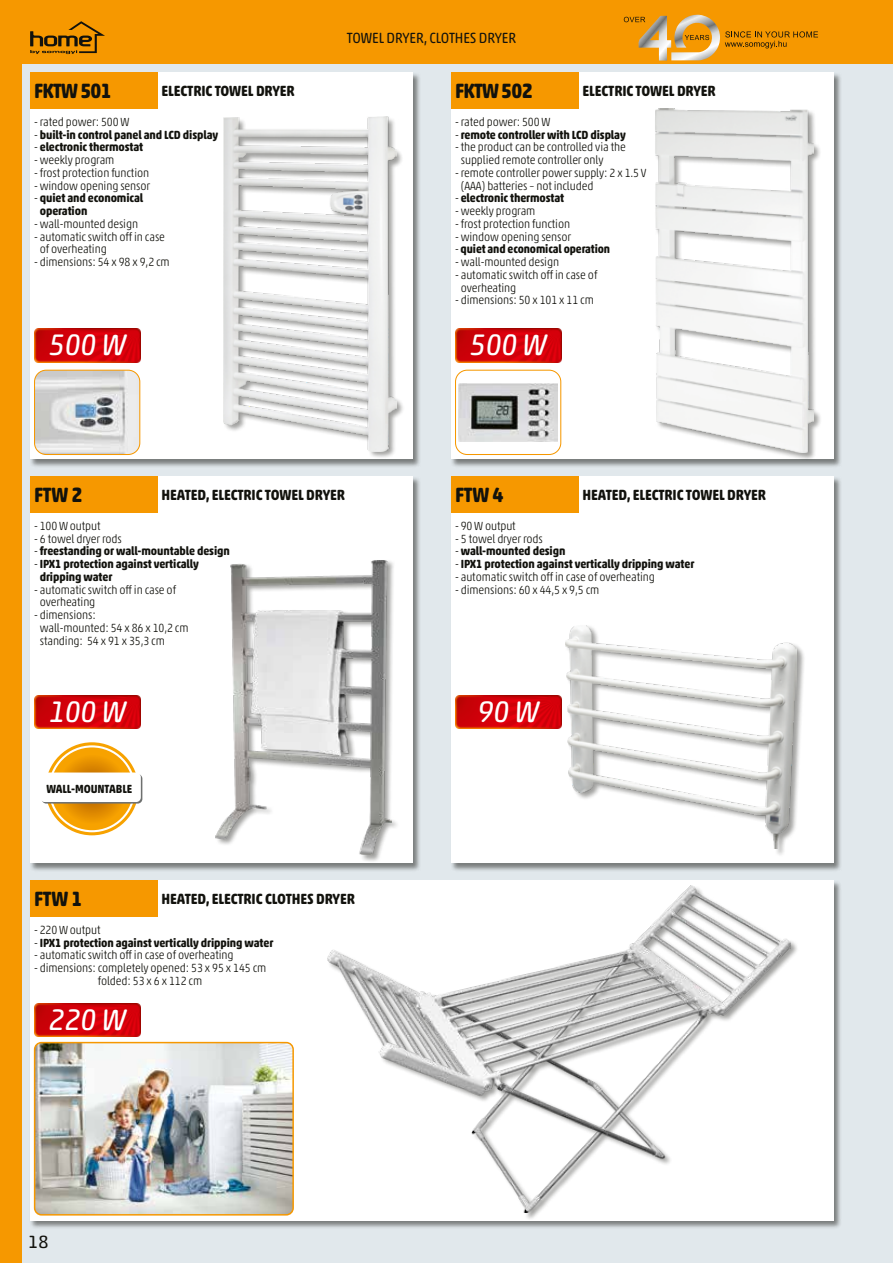
<style>
.page{position:relative;width:893px;height:1263px;background:#e1e8ec}
.page>*{position:absolute;margin:0;border:0;box-sizing:border-box;transform-origin:0 0}
.t1{font:italic 30.15px "Akko Rounded Pro";letter-spacing:-.015em;color:#fff}
.t2{font:700 21px "Akko Rounded Pro";letter-spacing:-.035em;color:#12120d;scale:.9 1}
.t3{font:18px "Akko Rounded Pro";color:#12120d}
.t4{font:700 15px "Akko Rounded Pro";letter-spacing:-.01em;color:#12120d;scale:.9 1}
.t5{font:15px "Akko Rounded Pro";letter-spacing:-.01em;color:#12120d;scale:.9 1}
.t6{font:300 12px/12.8px "Akko Rounded Pro";letter-spacing:-.01em;color:#12120d;scale:.9 1}
.t7{font:700 12px/12.8px "Akko Rounded Pro";letter-spacing:-.01em;color:#12120d;scale:.9 1}
.t8{font:700 12px "Akko Rounded Pro";letter-spacing:-.01em;color:#12120d;scale:.88 1}
.s1{font-weight:300}
</style>
<div class="page">
<div style="left:0;top:0;width:893px;height:64px;background:#f69800"></div>
<div style="left:0;top:0;width:21px;height:1263px;background:#f69800"></div>
<svg style="left:30px;top:21px;width:75px;height:33px"></svg>
<div style="left:29px;top:476px;width:392px;height:396px;background:#12120d;opacity:.5"></div>
<div style="left:30px;top:476px;width:382px;height:387px;background:#fff"></div>
<div style="left:450px;top:476px;width:392px;height:396px;background:#12120d;opacity:.5"></div>
<div style="left:451px;top:476px;width:382px;height:387px;background:#fff"></div>
<div style="left:29px;top:72px;width:392px;height:396px;background:#12120d;opacity:.5"></div>
<div style="left:30px;top:72px;width:382px;height:387px;background:#fff"></div>
<div style="left:450px;top:72px;width:392px;height:396px;background:#12120d;opacity:.5"></div>
<div style="left:451px;top:72px;width:382px;height:387px;background:#fff"></div>
<img style="left:455px;top:329px;width:107px;height:33px">
<img style="left:34px;top:329px;width:107px;height:33px">
<div style="left:223px;top:117px;width:182px;height:343px;background:#12120d;opacity:.4"></div>
<img style="left:223px;top:117px;width:173px;height:334px">
<div style="left:655px;top:109px;width:167px;height:352px;background:#12120d;opacity:.4"></div>
<img style="left:655px;top:108px;width:159px;height:344px">
<img style="left:35px;top:370px;width:105px;height:84px">
<div style="left:34px;top:370px;width:106px;height:85px;border:1px solid #f69800;border-radius:12px"></div>
<img style="left:458px;top:384px;width:100px;height:57px">
<div style="left:455px;top:370px;width:106px;height:85px;border:1px solid #f69800;border-radius:12px"></div>
<div style="left:29px;top:880px;width:813px;height:349px;background:#12120d;opacity:.5"></div>
<div style="left:30px;top:880px;width:803px;height:340px;background:#fff"></div>
<img style="left:215px;top:560px;width:177px;height:295px">
<div style="left:565px;top:625px;width:240px;height:232px;background:#12120d;opacity:.4"></div>
<img style="left:566px;top:625px;width:231px;height:223px">
<div style="left:328px;top:885px;width:471px;height:336px;background:#fff"></div>
<img style="left:328px;top:885px;width:463px;height:327px">
<img style="left:34px;top:695px;width:107px;height:34px">
<svg style="left:45px;top:742px;width:94px;height:93px"></svg>
<svg style="left:49px;top:745px;width:86px;height:87px"></svg>
<svg style="left:51px;top:747px;width:82px;height:83px;background:#ea9804"></svg>
<svg style="left:42px;top:774px;width:100px;height:29px"></svg>
<div style="left:40px;top:772px;width:101px;height:30px;background:#fff;border-radius:5px"></div>
<img style="left:34px;top:1003px;width:107px;height:34px">
<img style="left:35px;top:1042px;width:258px;height:173px">
<div style="left:34px;top:1042px;width:260px;height:173px;border:2px solid #f69800;border-radius:7px"></div>
<img style="left:455px;top:695px;width:107px;height:34px">
<svg style="left:624px;top:15px;width:194px;height:46px"></svg>
<div style="left:30px;top:72px;width:127px;height:36px;background:#f69800"></div>
<div style="left:451px;top:72px;width:127px;height:36px;background:#f69800"></div>
<div style="left:30px;top:476px;width:127px;height:36px;background:#f69800"></div>
<div style="left:30px;top:880px;width:127px;height:36px;background:#f69800"></div>
<div style="left:451px;top:476px;width:127px;height:36px;background:#f69800"></div>
<h2 class="t2" style="left:34px;top:78px;width:88px">FKTW 501</h2>
<p class="t4" style="left:162px;top:82px;width:149px">ELECTRIC TOWEL DRYER</p>
<p class="t6" style="left:34px;top:115px;width:108px">- rated power: 500 W</p>
<p class="t7" style="left:34px;top:128px;width:206px"><span class="s1">-</span> built-in control panel and LCD display</p>
<p class="t7" style="left:34px;top:141px;width:123px"><span class="s1">-</span> electronic thermostat</p>
<p class="t6" style="left:34px;top:154px;width:91px">- weekly program</p>
<p class="t6" style="left:34px;top:166px;width:129px">- frost protection function</p>
<p class="t6" style="left:34px;top:179px;width:131px">- window opening sensor</p>
<p class="t7" style="left:40px;top:192px;width:116px;text-indent:-6px"><span class="s1">-</span> quiet and economical operation</p>
<p class="t6" style="left:34px;top:217px;width:117px">- wall-mounted design</p>
<p class="t6" style="left:40px;top:230px;width:141px;text-indent:-6px">- automatic switch off in case of overheating</p>
<p class="t6" style="left:34px;top:256px;width:152px">- dimensions: 54 x 98 x 9,2 cm</p>
<p class="t5" style="left:347px;top:29px;width:190px">TOWEL DRYER, CLOTHES DRYER</p>
<h2 class="t2" style="left:455px;top:78px;width:88px">FKTW 502</h2>
<p class="t4" style="left:583px;top:82px;width:149px">ELECTRIC TOWEL DRYER</p>
<p class="t6" style="left:455px;top:115px;width:108px">- rated power: 500 W</p>
<p class="t7" style="left:455px;top:128px;width:191px"><span class="s1">-</span> remote controller with LCD display</p>
<p class="t6" style="left:461px;top:141px;width:185px;text-indent:-6px">- the product can be controlled via the supplied remote controller only</p>
<p class="t6" style="left:461px;top:166px;width:208px;text-indent:-6px">- remote controller power supply: 2 x 1.5 V (AAA) batteries – not included</p>
<p class="t7" style="left:455px;top:192px;width:123px"><span class="s1">-</span> electronic thermostat</p>
<p class="t6" style="left:455px;top:205px;width:91px">- weekly program</p>
<p class="t6" style="left:455px;top:217px;width:129px">- frost protection function</p>
<p class="t6" style="left:455px;top:230px;width:131px">- window opening sensor</p>
<p class="t8" style="left:455px;top:242px;width:178px"><span class="s1">-</span> quiet and economical operation</p>
<p class="t6" style="left:455px;top:256px;width:117px">- wall-mounted design</p>
<p class="t6" style="left:461px;top:268px;width:153px;text-indent:-6px">- automatic switch off in case of overheating</p>
<p class="t6" style="left:455px;top:294px;width:156px">- dimensions: 50 x 101 x 11 cm</p>
<h1 class="t1" style="left:49px;top:326px;width:79px">500 W</h1>
<h1 class="t1" style="left:470px;top:326px;width:79px">500 W</h1>
<h2 class="t2" style="left:34px;top:482px;width:55px">FTW 2</h2>
<p class="t4" style="left:162px;top:486px;width:205px">HEATED, ELECTRIC TOWEL DRYER</p>
<p class="t6" style="left:34px;top:519px;width:75px">- 100 W output</p>
<p class="t6" style="left:34px;top:532px;width:99px">- 6 towel dryer rods</p>
<p class="t7" style="left:34px;top:545px;width:219px"><span class="s1">-</span> freestanding or wall-mountable design</p>
<p class="t7" style="left:40px;top:557px;width:178px;text-indent:-6px"><span class="s1">-</span> IPX1 protection against vertically dripping water</p>
<p class="t6" style="left:40px;top:583px;width:153px;text-indent:-6px">- automatic switch off in case of overheating</p>
<p class="t6" style="left:40px;top:609px;width:167px;text-indent:-6px">- dimensions:<br>wall-mounted: 54 x 86 x 10,2 cm standing: 54 x 91 x 35,3 cm</p>
<h1 class="t1" style="left:49px;top:693px;width:79px">100 W</h1>
<p class="t7" style="left:46px;top:783px;width:97px">WALL-MOUNTABLE</p>
<h2 class="t2" style="left:34px;top:886px;width:55px">FTW 1</h2>
<p class="t4" style="left:162px;top:889px;width:216px">HEATED, ELECTRIC CLOTHES DRYER</p>
<p class="t6" style="left:34px;top:923px;width:75px">- 220 W output</p>
<p class="t7" style="left:34px;top:936px;width:267px"><span class="s1">-</span> IPX1 protection against vertically dripping water</p>
<p class="t6" style="left:34px;top:949px;width:223px">- automatic switch off in case of overheating</p>
<p class="t6" style="left:34px;top:961px;width:260px;text-align:center">- dimensions: completely opened: 53 x 95 x 145 cm folded: 53 x 6 x 112 cm</p>
<h1 class="t1" style="left:49px;top:1001px;width:79px">220 W</h1>
<h3 class="t3" style="left:28px;top:1231px;width:22px">18</h3>
<h2 class="t2" style="left:455px;top:482px;width:55px">FTW 4</h2>
<p class="t4" style="left:583px;top:486px;width:205px">HEATED, ELECTRIC TOWEL DRYER</p>
<p class="t6" style="left:455px;top:519px;width:69px">- 90 W output</p>
<p class="t6" style="left:455px;top:532px;width:99px">- 5 towel dryer rods</p>
<p class="t7" style="left:455px;top:545px;width:124px"><span class="s1">-</span> wall-mounted design</p>
<p class="t7" style="left:455px;top:557px;width:267px"><span class="s1">-</span> IPX1 protection against vertically dripping water</p>
<p class="t6" style="left:455px;top:570px;width:224px">- automatic switch off in case of overheating</p>
<p class="t6" style="left:455px;top:583px;width:162px">- dimensions: 60 x 44,5 x 9,5 cm</p>
<h1 class="t1" style="left:478px;top:693px;width:63px">90 W</h1>
</div>
